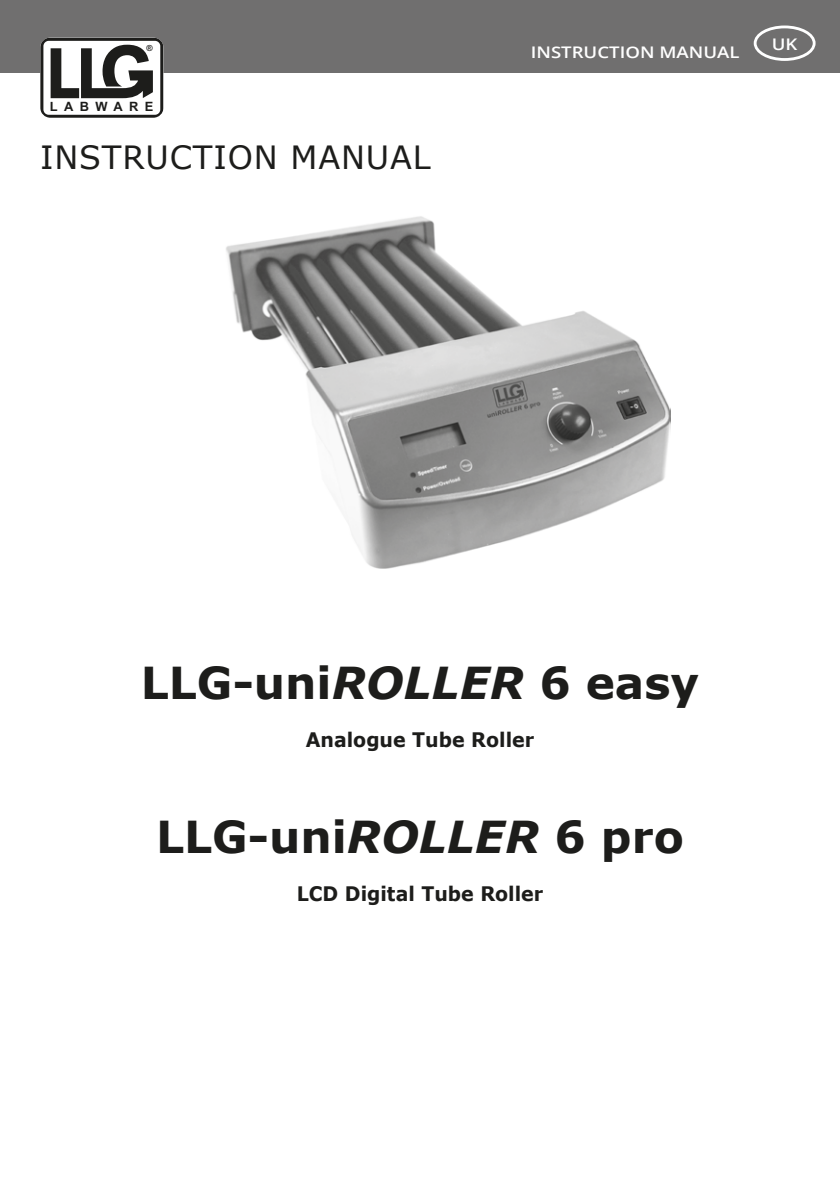
<style>
.page{position:relative;width:840px;height:1191px;background:#fff}
.page>*{position:absolute;margin:0;border:0;box-sizing:border-box;transform-origin:0 0}
.t1{font:700 44px "Verdana";color:#1d1d1b}
.t2{font:32px "Verdana";letter-spacing:.025em;color:#1d1d1b}
.t3{font:700 20px "Verdana";color:#1d1d1b;scale:.95 1}
.t4{font:600 16px "Open Sans";color:#fff;scale:1.16 1}
.t5{font:700 12.8px "Arial";letter-spacing:.5em;color:#1d1d1b}
.t6{font:700 8.4px "Arial";color:#1d1d1b}
.s1{font-style:italic}
</style>
<div class="page">
<div style="left:0;top:0;width:839px;height:72px;background:#706f6f"></div>
<svg style="left:40px;top:38px;width:123px;height:80px"></svg>
<div style="left:753px;top:26px;width:62px;height:35px;border:3px solid #fff;border-radius:50%"></div>
<img style="left:226px;top:216px;width:444px;height:352px">
<p class="t6" style="left:146px;top:42px;width:8px">®</p>
<p class="t5" style="left:50px;top:98px;width:105px">LABWARE</p>
<h2 class="t2" style="left:40px;top:135px;width:391px">INSTRUCTION MANUAL</h2>
<p class="t4" style="left:530px;top:41px;width:181px">INSTRUCTION MANUAL</p>
<p class="t4" style="left:771px;top:33px;width:24px">UK</p>
<h1 class="t1" style="left:141px;top:652px;width:559px">LLG-uni<span class="s1">ROLLER</span> 6 easy</h1>
<p class="t3" style="left:305px;top:725px;width:242px">Analogue Tube Roller</p>
<h1 class="t1" style="left:156px;top:805px;width:529px">LLG-uni<span class="s1">ROLLER</span> 6 pro</h1>
<p class="t3" style="left:296px;top:879px;width:261px">LCD Digital Tube Roller</p>
</div>
